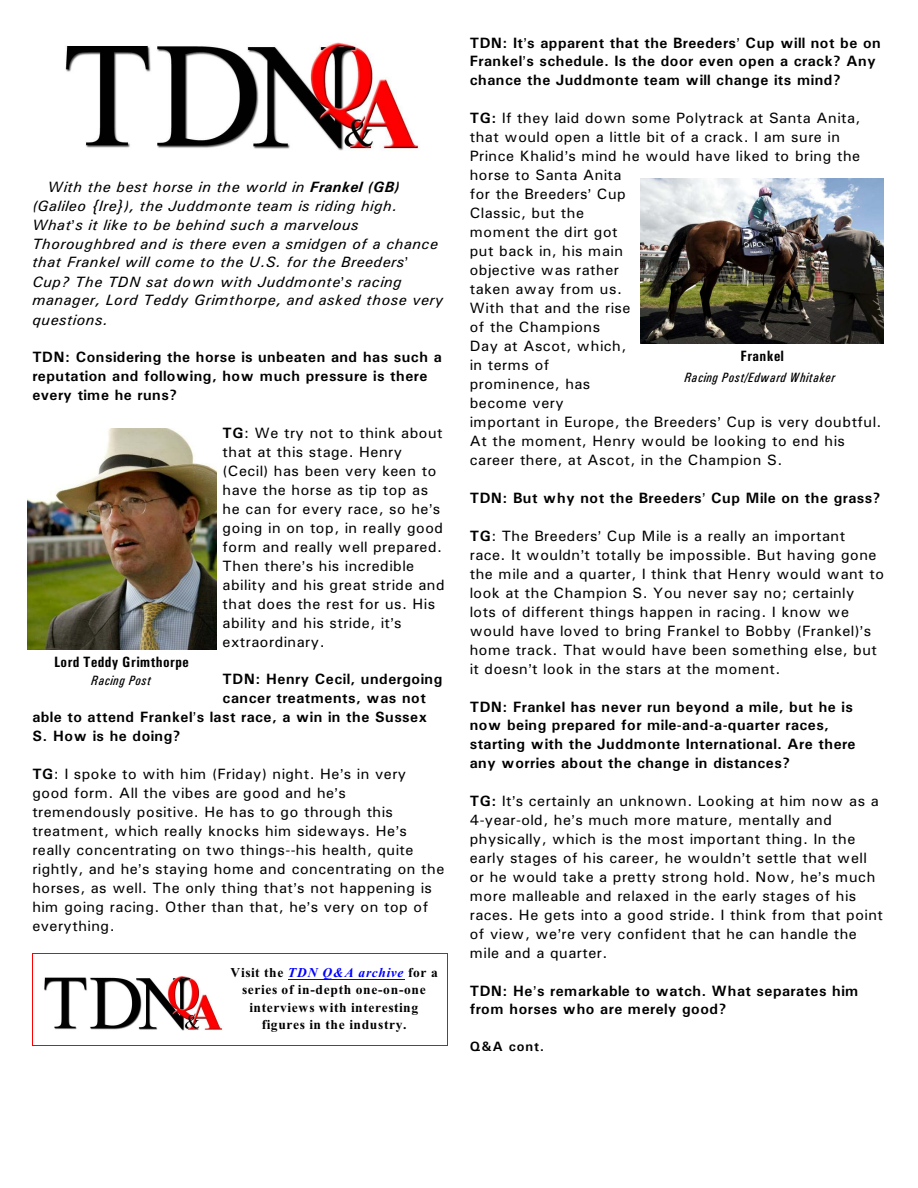
<style>
.page{position:relative;width:918px;height:1188px;background:#fff}
.page>*{position:absolute;margin:0;border:0;box-sizing:border-box;transform-origin:0 0}
.t1{font:15px/19px "Univers";letter-spacing:.03em;color:#000}
.t2{font:700 15px/18.8px "Univers";letter-spacing:.03em;color:#000}
.t3{font:italic 15px/19px "Univers";letter-spacing:.03em;color:#000}
.t4{font:700 15px "Univers Condensed";letter-spacing:.025em;color:#000}
.t5{font:700 13.5px/17.4px "Times New Roman";letter-spacing:.05em;color:#000;text-align:center}
.t6{font:italic 13.5px "Univers Condensed";letter-spacing:.045em;color:#000}
.t7{font:700 13.5px "Univers";color:#000}
.s1{font-weight:700}
.s2{font-style:italic;color:#00f}
</style>
<div class="page">
<img style="left:65px;top:42px;width:355px;height:108px">
<img style="left:27px;top:429px;width:189px;height:221px">
<hr style="left:288px;top:979px;width:116px;height:1px;background:#00f">
<img style="left:44px;top:976px;width:179px;height:54px">
<img style="left:641px;top:179px;width:243px;height:165px">
<p class="t3" style="left:32px;top:178px;width:413px;text-indent:16px">With the best horse in the world in <span class="s1">Frankel (GB) </span>(Galileo {Ire}), the Juddmonte team is riding high.<br>What s it like to be behind such a marvelous Thoroughbred and is there even a smidgen of a chance that Frankel will come to the U.S. for the Breeders Cup? The TDN sat down with Juddmonte s racing manager, Lord Teddy Grimthorpe, and asked those very questions.</p>
<p class="t2" style="left:32px;top:349px;width:411px">TDN: Considering the horse is unbeaten and has such a reputation and following, how much pressure is there every time he runs?</p>
<p class="t1" style="left:223px;top:424px;width:223px"><span class="s1">TG</span>: We try not to think about that at this stage. Henry (Cecil) has been very keen to have the horse as tip top as he can for every race, so he s going in on top, in really good form and really well prepared.<br>Then there s his incredible ability and his great stride and that does the rest for us. His ability and his stride, it s extraordinary.</p>
<p class="t2" style="left:223px;top:671px;width:221px">TDN: Henry Cecil, undergoing</p>
<p class="t2" style="left:223px;top:690px;width:205px">cancer treatments, was not</p>
<p class="t2" style="left:32px;top:709px;width:396px">able to attend Frankel s last race, a win in the Sussex</p>
<p class="t2" style="left:32px;top:728px;width:150px">S. How is he doing?</p>
<p class="t1" style="left:32px;top:766px;width:414px"><span class="s1">TG</span>: I spoke to with him (Friday) night. He s in very good form. All the vibes are good and he s tremendously positive. He has to go through this treatment, which really knocks him sideways. He s really concentrating on two things--his health, quite rightly, and he s staying home and concentrating on the horses, as well. The only thing that s not happening is him going racing. Other than that, he s very on top of everything.</p>
<p class="t4" style="left:54px;top:657px;width:136px">Lord Teddy Grimthorpe</p>
<p class="t6" style="left:91px;top:676px;width:61px">Racing Post</p>
<p class="t5" style="left:230px;top:965px;width:209px">Visit the <span class="s2">TDN Q&amp;A archive</span> for a series of in-depth one-on-one interviews with interesting figures in the industry.</p>
<p class="t2" style="left:470px;top:34px;width:413px">TDN: It s apparent that the Breeders Cup will not be on<br>Frankel s schedule. Is the door even open a crack? Any chance the Juddmonte team will change its mind?</p>
<p class="t1" style="left:470px;top:110px;width:413px"><span class="s1">TG:</span> If they laid down some Polytrack at Santa Anita, that would open a little bit of a crack. I am sure in<br>Prince Khalid s mind he would have liked to bring the horse to Santa Anita<br>for the Breeders Cup<br>Classic, but the<br>moment the dirt got<br>put back in, his main<br>objective was rather<br>taken away from us.<br>With that and the rise<br>of the Champions<br>Day at Ascot, which,<br>in terms of<br>prominence, has<br>become very<br>important in Europe, the Breeders Cup is very doubtful.<br>At the moment, Henry would be looking to end his career there, at Ascot, in the Champion S.</p>
<p class="t2" style="left:470px;top:490px;width:412px">TDN: But why not the Breeders Cup Mile on the grass?</p>
<p class="t1" style="left:470px;top:528px;width:416px"><span class="s1">TG</span>: The Breeders Cup Mile is a really an important race. It wouldn t totally be impossible. But having gone the mile and a quarter, I think that Henry would want to look at the Champion S. You never say no; certainly lots of different things happen in racing. I know we would have loved to bring Frankel to Bobby (Frankel) s home track. That would have been something else, but it doesn t look in the stars at the moment.</p>
<p class="t2" style="left:470px;top:698px;width:387px">TDN: Frankel has never run beyond a mile, but he is now being prepared for mile-and-a-quarter races, starting with the Juddmonte International. Are there any worries about the change in distances?</p>
<p class="t1" style="left:470px;top:793px;width:415px"><span class="s1">TG:</span> It s certainly an unknown. Looking at him now as a 4-year-old, he s much more mature, mentally and physically, which is the most important thing. In the early stages of his career, he wouldn t settle that well or he would take a pretty strong hold. Now, he s much more malleable and relaxed in the early stages of his races. He gets into a good stride. I think from that point of view, we re very confident that he can handle the mile and a quarter.</p>
<p class="t2" style="left:470px;top:983px;width:390px">TDN: He s remarkable to watch. What separates him from horses who are merely good?</p>
<p class="t7" style="left:470px;top:1042px;width:76px">Q&amp;A cont.</p>
<p class="t4" style="left:740px;top:351px;width:45px">Frankel</p>
<p class="t6" style="left:684px;top:372px;width:152px">Racing Post/Edward Whitaker</p>
</div>
